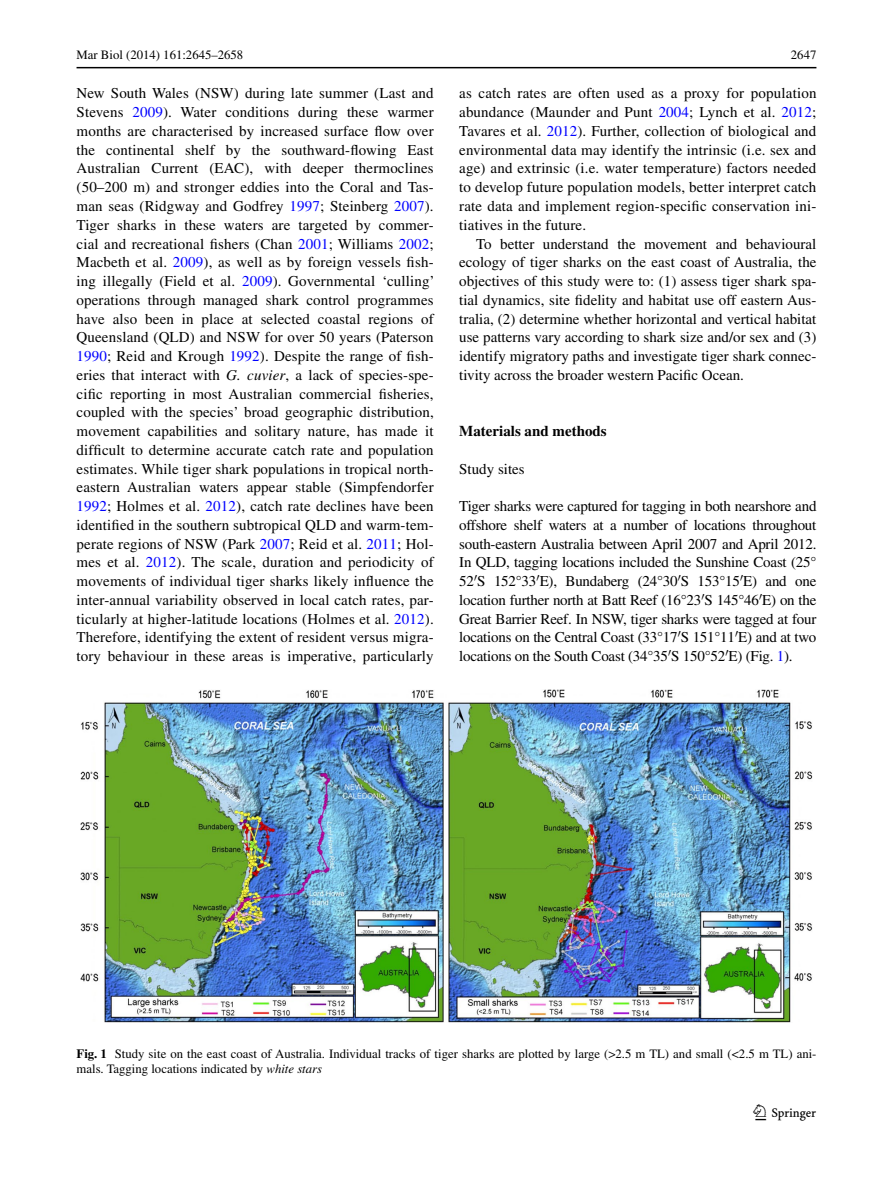
<style>
.page{position:relative;width:893px;height:1187px;background:#fff}
.page>*{position:absolute;margin:0;border:0;box-sizing:border-box;transform-origin:0 0}
.t1{font:22.5px "Springnew";color:#000}
.t2{font:15px/18.8px "Times";color:#000;text-align:justify}
.t3{font:700 15px "Times";color:#000}
.t4{font:12.75px/15px "Times";color:#000}
.s1{color:#00f}
.s2{font-style:italic}
.s3{font-weight:700}
</style>
<div class="page">
<hr style="left:77px;top:67px;width:739px;height:1px;background:#000">
<img style="left:81px;top:689px;width:731px;height:333px">
<p class="t4" style="left:77px;top:48px;width:168px">Mar Biol (2014) 161:2645–2658</p>
<p class="t4" style="left:791px;top:48px;width:27px">2647</p>
<p class="t2" style="left:77px;top:84px;width:360px">New South Wales (NSW) during late summer (Last and Stevens <span class="s1">2009</span>). Water conditions during these warmer months are characterised by increased surface flow over the continental shelf by the southward-flowing East Australian Current (EAC), with deeper thermoclines (50–200 m) and stronger eddies into the Coral and Tas&shy;man seas (Ridgway and Godfrey <span class="s1">1997</span>; Steinberg <span class="s1">2007</span>).<br>Tiger sharks in these waters are targeted by commer&shy;cial and recreational fishers (Chan <span class="s1">2001</span>; Williams <span class="s1">2002</span>; Macbeth et al. <span class="s1">2009</span>), as well as by foreign vessels fish&shy;ing illegally (Field et al. <span class="s1">2009</span>). Governmental ‘culling’ operations through managed shark control programmes have also been in place at selected coastal regions of Queensland (QLD) and NSW for over 50 years (Paterson <span class="s1">1990</span>; Reid and Krough <span class="s1">1992</span>). Despite the range of fish&shy;eries that interact with <span class="s2">G. cuvier</span>, a lack of species-spe&shy;cific reporting in most Australian commercial fisheries, coupled with the species’ broad geographic distribution, movement capabilities and solitary nature, has made it difficult to determine accurate catch rate and population estimates. While tiger shark populations in tropical north&shy;eastern Australian waters appear stable (Simpfendorfer <span class="s1">1992</span>; Holmes et al. <span class="s1">2012</span>), catch rate declines have been identified in the southern subtropical QLD and warm-tem&shy;perate regions of NSW (Park <span class="s1">2007</span>; Reid et al. <span class="s1">2011</span>; Hol&shy;mes et al. <span class="s1">2012</span>). The scale, duration and periodicity of movements of individual tiger sharks likely influence the inter-annual variability observed in local catch rates, par&shy;ticularly at higher-latitude locations (Holmes et al. <span class="s1">2012</span>).<br>Therefore, identifying the extent of resident versus migra&shy;tory behaviour in these areas is imperative, particularly</p>
<p class="t2" style="left:459px;top:84px;width:359px">as catch rates are often used as a proxy for population abundance (Maunder and Punt <span class="s1">2004</span>; Lynch et al. <span class="s1">2012</span>; Tavares et al. <span class="s1">2012</span>). Further, collection of biological and environmental data may identify the intrinsic (i.e. sex and age) and extrinsic (i.e. water temperature) factors needed to develop future population models, better interpret catch rate data and implement region-specific conservation ini&shy;tiatives in the future.</p>
<p class="t2" style="left:459px;top:234px;width:359px;text-indent:17px">To better understand the movement and behavioural ecology of tiger sharks on the east coast of Australia, the objectives of this study were to: (1) assess tiger shark spa&shy;tial dynamics, site fidelity and habitat use off eastern Aus&shy;tralia, (2) determine whether horizontal and vertical habitat use patterns vary according to shark size and/or sex and (3) identify migratory paths and investigate tiger shark connec&shy;tivity across the broader western Pacific Ocean.</p>
<p class="t3" style="left:459px;top:422px;width:149px">Materials and methods</p>
<p class="t2" style="left:459px;top:459px;width:67px">Study sites</p>
<p class="t2" style="left:459px;top:496px;width:359px">Tiger sharks were captured for tagging in both nearshore and offshore shelf waters at a number of locations throughout south-eastern Australia between April 2007 and April 2012.<br>In QLD, tagging locations included the Sunshine Coast (25° 52 S 152°33 E), Bundaberg (24°30 S 153°15 E) and one location further north at Batt Reef (16°23 S 145°46 E) on the Great Barrier Reef. In NSW, tiger sharks were tagged at four locations on the Central Coast (33°17 S 151°11 E) and at two locations on the South Coast (34°35 S 150°52 E) (Fig. <span class="s1">1</span>).</p>
<p class="t4" style="left:77px;top:1045px;width:741px"><span class="s3">Fig. 1</span> Study site on the east coast of Australia. Individual tracks of tiger sharks are plotted by large (&gt;2.5 m TL) and small (&lt;2.5 m TL) ani&shy;mals. Tagging locations indicated by <span class="s2">white stars</span></p>
<h1 class="t1" style="left:755px;top:1104px;width:62px">1 3</h1>
</div>
